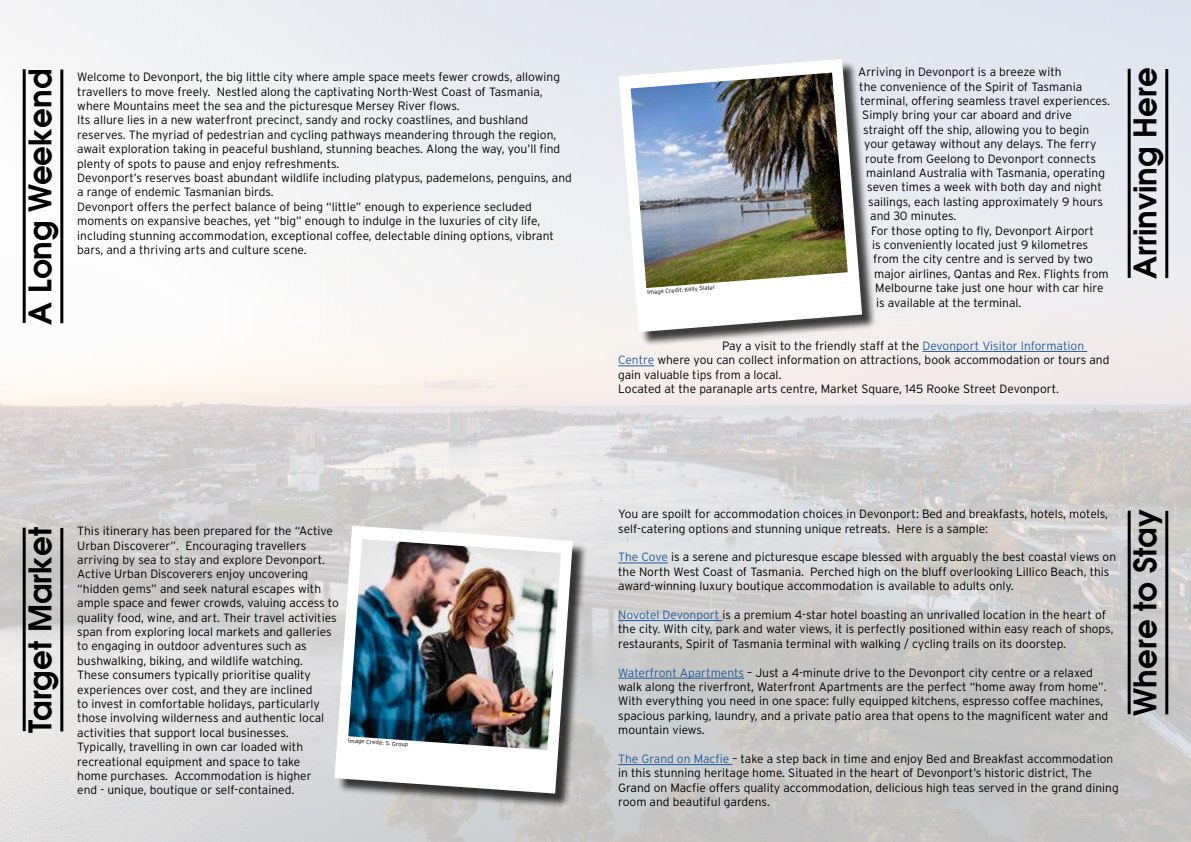
<style>
.page{position:relative;width:1191px;height:842px;background:#fff}
.page>*{position:absolute;margin:0;border:0;box-sizing:border-box;transform-origin:0 0}
.t1{font:600 31px "Avant Garde";color:#000}
.t2{font:300 12px/14.4px "Interstate";color:#000}
.t3{font:300 6px "Interstate";color:#000}
.s1{color:#205d9e}
</style>
<div class="page">
<img style="left:0;top:0;width:1191px;height:842px">
<hr style="left:922px;top:351px;width:165px;height:1px;background:#205d9e">
<hr style="left:618px;top:366px;width:36px;height:1px;background:#205d9e">
<hr style="left:618px;top:563px;width:50px;height:1px;background:#205d9e">
<hr style="left:618px;top:620px;width:104px;height:1px;background:#205d9e">
<hr style="left:618px;top:678px;width:126px;height:1px;background:#205d9e">
<hr style="left:618px;top:764px;width:114px;height:1px;background:#205d9e">
<hr style="left:23px;top:69px;width:3px;height:254px;background:#000">
<hr style="left:60px;top:70px;width:3px;height:253px;background:#000">
<hr style="left:23px;top:528px;width:3px;height:203px;background:#000">
<hr style="left:60px;top:528px;width:3px;height:203px;background:#000">
<hr style="left:1127px;top:69px;width:3px;height:209px;background:#000">
<hr style="left:1165px;top:69px;width:3px;height:209px;background:#000">
<hr style="left:1127px;top:511px;width:3px;height:203px;background:#000">
<hr style="left:1165px;top:511px;width:3px;height:203px;background:#000">
<div style="left:337px;top:528px;width:250px;height:280px;background:#000;opacity:.75"></div>
<svg style="left:324px;top:0;width:259px;height:804px"></svg>
<img style="left:348px;top:539px;width:213px;height:211px">
<div style="left:621px;top:62px;width:255px;height:285px;background:#000;opacity:.75"></div>
<svg style="left:608px;top:48px;width:264px;height:295px"></svg>
<img style="left:630px;top:73px;width:217px;height:215px">
<h1 class="t1" style="left:28px;top:325px;width:257px;rotate:-90deg">A Long Weekend</h1>
<p class="t2" style="left:77px;top:70px;width:496px">Welcome to Devonport, the big little city where ample space meets fewer crowds, allowing travellers to move freely. Nestled along the captivating North-West Coast of Tasmania, where Mountains meet the sea and the picturesque Mersey River flows.<br>Its allure lies in a new waterfront precinct, sandy and rocky coastlines, and bushland reserves. The myriad of pedestrian and cycling pathways meandering through the region, await exploration taking in peaceful bushland, stunning beaches. Along the way, you’ll find plenty of spots to pause and enjoy refreshments.<br>Devonport’s reserves boast abundant wildlife including platypus, pademelons, penguins, and a range of endemic Tasmanian birds.<br>Devonport offers the perfect balance of being “little” enough to experience secluded moments on expansive beaches, yet “big” enough to indulge in the luxuries of city life, including stunning accommodation, exceptional coffee, delectable dining options, vibrant bars, and a thriving arts and culture scene.</p>
<h1 class="t1" style="left:28px;top:732px;width:207px;rotate:-90deg">Target Market</h1>
<p class="t2" style="left:77px;top:524px;width:263px">This itinerary has been prepared for the “Active Urban Discoverer”. Encouraging travellers arriving by sea to stay and explore Devonport.<br>Active Urban Discoverers enjoy uncovering “hidden gems” and seek natural escapes with ample space and fewer crowds, valuing access to quality food, wine, and art. Their travel activities span from exploring local markets and galleries to engaging in outdoor adventures such as bushwalking, biking, and wildlife watching.<br>These consumers typically prioritise quality experiences over cost, and they are inclined<br>to invest in comfortable holidays, particularly those involving wilderness and authentic local activities that support local businesses.<br>Typically, travelling in own car loaded with recreational equipment and space to take<br>home purchases. Accommodation is higher<br>end - unique, boutique or self-contained.</p>
<p class="t3" style="left:348px;top:738px;width:62px;rotate:4deg">Image Credit: S. Group</p>
<p class="t2" style="left:858px;top:65px;width:205px">Arriving in Devonport is a breeze with</p>
<p class="t2" style="left:859px;top:80px;width:224px">the convenience of the Spirit of Tasmania</p>
<p class="t2" style="left:860px;top:94px;width:251px">terminal, offering seamless travel experiences.</p>
<p class="t2" style="left:862px;top:109px;width:211px">Simply bring your car aboard and drive</p>
<p class="t2" style="left:863px;top:123px;width:227px">straight off the ship, allowing you to begin</p>
<p class="t2" style="left:864px;top:137px;width:234px">your getaway without any delays. The ferry</p>
<p class="t2" style="left:865px;top:152px;width:232px">route from Geelong to Devonport connects</p>
<p class="t2" style="left:866px;top:166px;width:240px">mainland Australia with Tasmania, operating</p>
<p class="t2" style="left:867px;top:181px;width:236px">seven times a week with both day and night</p>
<p class="t2" style="left:868px;top:195px;width:236px">sailings, each lasting approximately 9 hours</p>
<p class="t2" style="left:870px;top:209px;width:88px">and 30 minutes.</p>
<p class="t2" style="left:871px;top:224px;width:224px">For those opting to fly, Devonport Airport</p>
<p class="t2" style="left:872px;top:238px;width:217px">is conveniently located just 9 kilometres</p>
<p class="t2" style="left:873px;top:253px;width:221px">from the city centre and is served by two</p>
<p class="t2" style="left:874px;top:267px;width:236px">major airlines, Qantas and Rex. Flights from</p>
<p class="t2" style="left:875px;top:281px;width:230px">Melbourne take just one hour with car hire</p>
<p class="t2" style="left:876px;top:296px;width:147px">is available at the terminal.</p>
<p class="t2" style="left:618px;top:339px;width:493px;text-indent:104px">Pay a visit to the friendly staff at the <span class="s1">Devonport Visitor Information Centre</span> where you can collect information on attractions, book accommodation or tours and gain valuable tips from a local.<br>Located at the paranaple arts centre, Market Square, 145 Rooke Street Devonport.</p>
<p class="t3" style="left:647px;top:290px;width:70px;rotate:-5deg">Image Credit: Kelly Slater</p>
<h1 class="t1" style="left:1133px;top:279px;width:213px;rotate:-90deg">Arrinving Here</h1>
<p class="t2" style="left:618px;top:507px;width:491px">You are spoilt for accommodation choices in Devonport: Bed and breakfasts, hotels, motels, self-catering options and stunning unique retreats. Here is a sample:</p>
<p class="t2" style="left:618px;top:550px;width:499px"><span class="s1">The Cove</span> is a serene and picturesque escape blessed with arguably the best coastal views on the North West Coast of Tasmania. Perched high on the bluff overlooking Lillico Beach, this award-winning luxury boutique accommodation is available to adults only.</p>
<p class="t2" style="left:618px;top:608px;width:497px"><span class="s1">Novotel Devonport</span> is a premium 4-star hotel boasting an unrivalled location in the heart of the city. With city, park and water views, it is perfectly positioned within easy reach of shops, restaurants, Spirit of Tasmania terminal with walking / cycling trails on its doorstep.</p>
<p class="t2" style="left:618px;top:666px;width:491px"><span class="s1">Waterfront Apartments</span> – Just a 4-minute drive to the Devonport city centre or a relaxed walk along the riverfront, Waterfront Apartments are the perfect “home away from home”.<br>With everything you need in one space: fully equipped kitchens, espresso coffee machines, spacious parking, laundry, and a private patio area that opens to the magnificent water and mountain views.</p>
<p class="t2" style="left:618px;top:752px;width:502px"><span class="s1">The Grand on Macfie</span> – take a step back in time and enjoy Bed and Breakfast accommodation in this stunning heritage home. Situated in the heart of Devonport’s historic district, The Grand on Macfie offers quality accommodation, delicious high teas served in the grand dining room and beautiful gardens.</p>
<h1 class="t1" style="left:1133px;top:715px;width:208px;rotate:-90deg">Where to Stay</h1>
</div>
